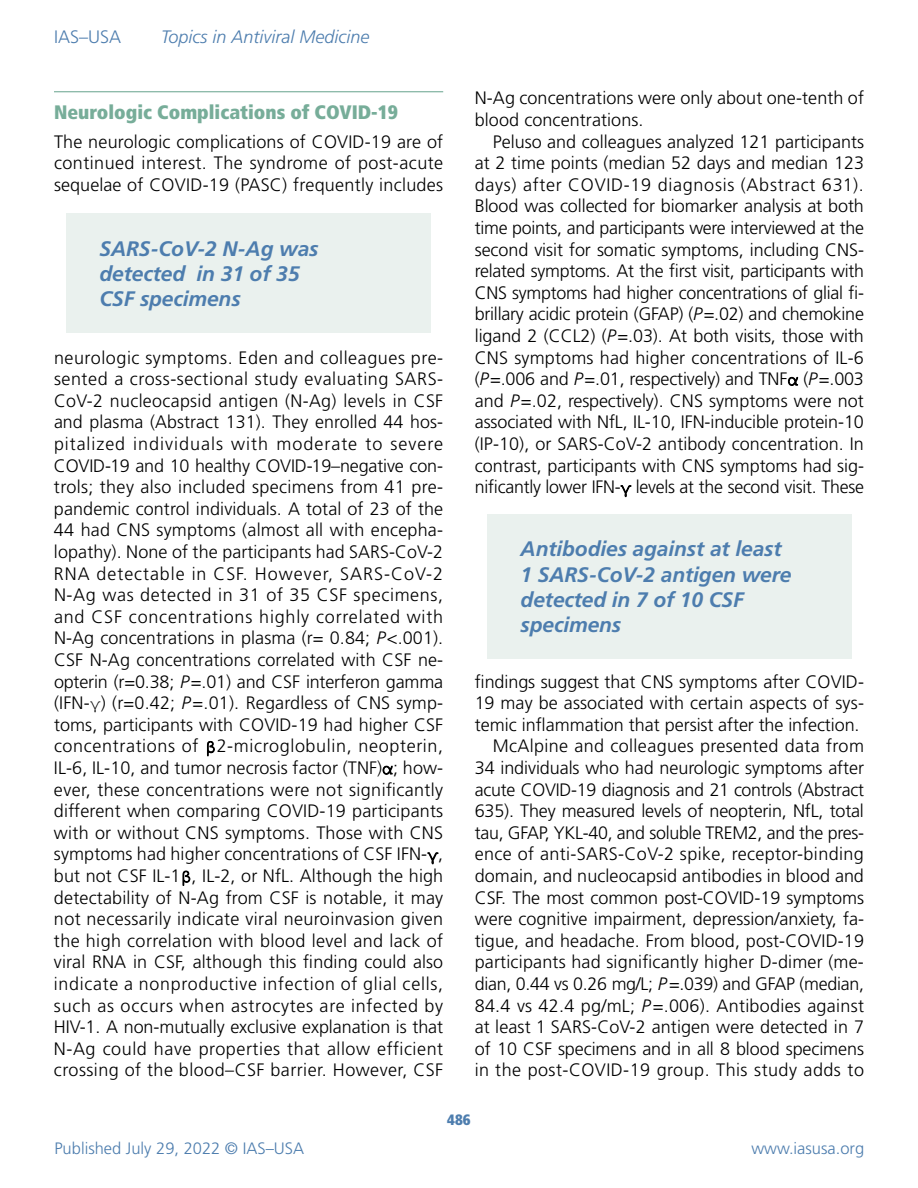
<style>
.page{position:relative;width:918px;height:1188px;background:#fff}
.page>*{position:absolute;margin:0;border:0;box-sizing:border-box;transform-origin:0 0}
.t1{font:italic 700 21px/25.2px "Frutiger";letter-spacing:-.005em;color:#4d7dae}
.t2{font:900 condensed 19.5px "Frutiger";color:#77ad99}
.t3{font:300 18px/21.6px "Frutiger";letter-spacing:.005em;color:#000;text-align:justify}
.t4{font:italic 300 18px "Frutiger";color:#4d7dae}
.t5{font:300 18px "Frutiger";color:#4d7dae}
.t6{font:300 16.5px "Frutiger";color:#4d7dae}
.t7{font:900 condensed 15px "Frutiger";color:#4d7dae}
.s1{font-style:italic}
.s2{font-family:"Courier New";font-weight:400}
</style>
<div class="page">
<hr style="left:54px;top:91px;width:389px;height:1px;background:#77ad99">
<div style="left:487px;top:514px;width:364px;height:145px;background:#eaf1ee"></div>
<div style="left:66px;top:213px;width:364px;height:120px;background:#eaf1ee"></div>
<p class="t5" style="left:54px;top:27px;width:69px">IAS–USA</p>
<p class="t4" style="left:161px;top:27px;width:210px">Topics in Antiviral Medicine</p>
<p class="t2" style="left:54px;top:101px;width:346px">Neurologic Complications of COVID-19</p>
<p class="t3" style="left:54px;top:131px;width:391px">The neurologic complications of COVID-19 are of continued interest. The syndrome of post-acute sequelae of COVID-19 (PASC) frequently includes</p>
<p class="t1" style="left:100px;top:236px;width:221px">SARS-CoV-2 N-Ag was detected in 31 of 35<br>CSF specimens</p>
<p class="t3" style="left:54px;top:347px;width:391px">neurologic symptoms. Eden and colleagues pre&shy;sented a cross-sectional study evaluating SARS-CoV-2 nucleocapsid antigen (N-Ag) levels in CSF and plasma (Abstract 131). They enrolled 44 hos&shy;pitalized individuals with moderate to severe COVID-19 and 10 healthy COVID-19–negative con&shy;trols; they also included specimens from 41 pre&shy;pandemic control individuals. A total of 23 of the 44 had CNS symptoms (almost all with encepha&shy;lopathy). None of the participants had SARS-CoV-2<br>RNA detectable in CSF. However, SARS-CoV-2<br>N-Ag was detected in 31 of 35 CSF specimens, and CSF concentrations highly correlated with N-Ag concentrations in plasma (r= 0.84; <span class="s1">P</span>&lt;.001).<br>CSF N-Ag concentrations correlated with CSF ne&shy;opterin (r=0.38; <span class="s1">P</span>=.01) and CSF interferon gamma (IFN-<span class="s2">γ</span>) (r=0.42; <span class="s1">P</span>=.01). Regardless of CNS symp&shy;toms, participants with COVID-19 had higher CSF concentrations of <span class="s2">β</span>2-microglobulin, neopterin, IL-6, IL-10, and tumor necrosis factor (TNF)<span class="s2">α</span>; how&shy;ever, these concentrations were not significantly different when comparing COVID-19 participants with or without CNS symptoms. Those with CNS symptoms had higher concentrations of CSF IFN-<span class="s2">γ</span>, but not CSF IL-1<span class="s2">β</span>, IL-2, or NfL. Although the high detectability of N-Ag from CSF is notable, it may not necessarily indicate viral neuroinvasion given the high correlation with blood level and lack of viral RNA in CSF, although this finding could also indicate a nonproductive infection of glial cells, such as occurs when astrocytes are infected by HIV-1. A non-mutually exclusive explanation is that N-Ag could have properties that allow efficient crossing of the blood–CSF barrier. However, CSF</p>
<p class="t3" style="left:475px;top:87px;width:391px">N-Ag concentrations were only about one-tenth of blood concentrations.</p>
<p class="t3" style="left:475px;top:131px;width:391px;text-indent:18px">Peluso and colleagues analyzed 121 participants at 2 time points (median 52 days and median 123 days) after COVID-19 diagnosis (Abstract 631).<br>Blood was collected for biomarker analysis at both time points, and participants were interviewed at the second visit for somatic symptoms, including CNS&shy;related symptoms. At the first visit, participants with CNS symptoms had higher concentrations of glial fi&shy;brillary acidic protein (GFAP) (<span class="s1">P</span>=.02) and chemokine ligand 2 (CCL2) (<span class="s1">P</span>=.03). At both visits, those with CNS symptoms had higher concentrations of IL-6 (<span class="s1">P</span>=.006 and <span class="s1">P</span>=.01, respectively) and TNF<span class="s2">α</span> (<span class="s1">P</span>=.003 and <span class="s1">P</span>=.02, respectively). CNS symptoms were not associated with NfL, IL-10, IFN-inducible protein-10 (IP-10), or SARS-CoV-2 antibody concentration. In contrast, participants with CNS symptoms had sig&shy;nificantly lower IFN-<span class="s2">γ</span> levels at the second visit. These</p>
<p class="t1" style="left:521px;top:536px;width:272px">Antibodies against at least<br>1 SARS-CoV-2 antigen were detected in 7 of 10 CSF specimens</p>
<p class="t3" style="left:475px;top:671px;width:391px;text-align:right">findings suggest that CNS symptoms after COVID-19 may be associated with certain aspects of sys&shy;temic inflammation that persist after the infection.<br>McAlpine and colleagues presented data from 34 individuals who had neurologic symptoms after acute COVID-19 diagnosis and 21 controls (Abstract 635). They measured levels of neopterin, NfL, total tau, GFAP, YKL-40, and soluble TREM2, and the pres&shy;ence of anti-SARS-CoV-2 spike, receptor-binding domain, and nucleocapsid antibodies in blood and CSF. The most common post-COVID-19 symptoms were cognitive impairment, depression/anxiety, fa&shy;tigue, and headache. From blood, post-COVID-19 participants had significantly higher D-dimer (me&shy;dian, 0.44 vs 0.26 mg/L; <span class="s1">P</span>=.039) and GFAP (median, 84.4 vs 42.4 pg/mL; <span class="s1">P</span>=.006). Antibodies against at least 1 SARS-CoV-2 antigen were detected in 7 of 10 CSF specimens and in all 8 blood specimens in the post-COVID-19 group. This study adds to</p>
<p class="t7" style="left:447px;top:1111px;width:25px">486</p>
<p class="t6" style="left:54px;top:1139px;width:251px">Published July 29, 2022 © IAS–USA</p>
<p class="t6" style="left:751px;top:1139px;width:114px">www.iasusa.org</p>
</div>
